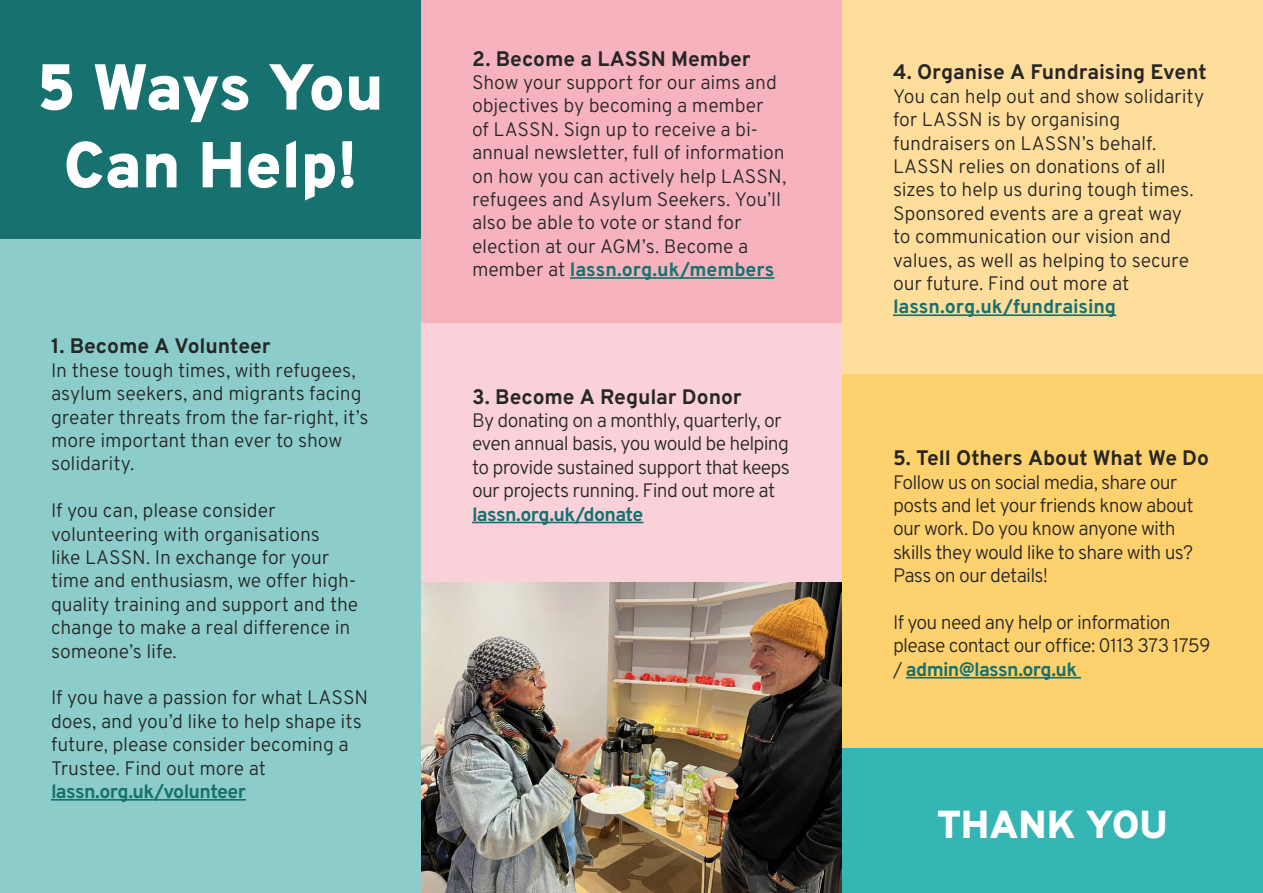
<style>
.page{position:relative;width:1263px;height:893px;background:#fff}
.page>*{position:absolute;margin:0;border:0;box-sizing:border-box;transform-origin:0 0}
.t1{font:900 64.8px/77.7px "Overpass";letter-spacing:-.015em;color:#fff;text-align:center}
.t2{font:900 39px "Overpass";color:#fff}
.t3{font:700 21px "Overpass";letter-spacing:-.005em;color:#262626}
.t4{font:300 19.5px/23.4px "Overpass";letter-spacing:-.01em;color:#262626}
.t5{font:300 19.5px/23.4px "Overpass";letter-spacing:-.035em;color:#262626}
.t6{font:700 19.5px "Overpass";letter-spacing:-.03em;color:#17716e}
.t7{font:700 19.5px "Overpass";letter-spacing:-.005em;color:#17716e}
.s1{font-weight:700;color:#17716e}
</style>
<div class="page">
<div style="left:0;top:0;width:421px;height:240px;background:#17716e"></div>
<div style="left:0;top:240px;width:421px;height:653px;background:#8ccdcb"></div>
<hr style="left:51px;top:799px;width:195px;height:2px;background:#17716e">
<div style="left:421px;top:0;width:421px;height:323px;background:#f6b3be"></div>
<hr style="left:570px;top:277px;width:204px;height:2px;background:#17716e">
<div style="left:421px;top:323px;width:421px;height:260px;background:#fad1d8"></div>
<hr style="left:472px;top:522px;width:171px;height:1px;background:#17716e">
<div style="left:842px;top:0;width:421px;height:374px;background:#ffde9c"></div>
<hr style="left:893px;top:314px;width:223px;height:2px;background:#17716e">
<div style="left:842px;top:374px;width:421px;height:374px;background:#fed16f"></div>
<hr style="left:906px;top:677px;width:175px;height:1px;background:#17716e">
<div style="left:842px;top:748px;width:421px;height:145px;background:#35b6b4"></div>
<img style="left:421px;top:583px;width:421px;height:310px">
<h1 class="t1" style="left:37px;top:45px;width:349px">5 Ways You<br>Can Help!</h1>
<p class="t3" style="left:51px;top:329px;width:221px">1. Become A Volunteer</p>
<p class="t4" style="left:51px;top:358px;width:319px">In these tough times, with refugees, asylum seekers, and migrants facing greater threats from the far-right, it’s more important than ever to show solidarity.</p>
<p class="t4" style="left:51px;top:498px;width:309px">If you can, please consider volunteering with organisations<br>like LASSN. In exchange for your time and enthusiasm, we offer high&shy;quality training and support and the change to make a real difference in someone’s life.</p>
<p class="t4" style="left:51px;top:685px;width:319px">If you have a passion for what LASSN does, and you’d like to help shape its future, please consider becoming a<br>Trustee. Find out more at</p>
<p class="t6" style="left:51px;top:775px;width:196px">lassn.org.uk/volunteer</p>
<p class="t3" style="left:472px;top:41px;width:280px">2. Become a LASSN Member</p>
<p class="t4" style="left:472px;top:70px;width:316px">Show your support for our aims and objectives by becoming a member<br>of LASSN. Sign up to receive a bi&shy;annual newsletter, full of information on how you can actively help LASSN, refugees and Asylum Seekers. You’ll also be able to vote or stand for election at our AGM’s. Become a member at <span class="s1">lassn.org.uk/members</span></p>
<p class="t3" style="left:472px;top:379px;width:271px">3. Become A Regular Donor</p>
<p class="t5" style="left:472px;top:408px;width:319px">By donating on a monthly, quarterly, or even annual basis, you would be helping to provide sustained support that keeps our projects running. Find out more at</p>
<p class="t6" style="left:472px;top:498px;width:173px">lassn.org.uk/donate</p>
<p class="t3" style="left:893px;top:55px;width:315px">4. Organise A Fundraising Event</p>
<p class="t4" style="left:893px;top:84px;width:313px">You can help out and show solidarity for LASSN is by organising fundraisers on LASSN’s behalf.<br>LASSN relies on donations of all sizes to help us during tough times.<br>Sponsored events are a great way to communication our vision and values, as well as helping to secure our future. Find out more at</p>
<p class="t7" style="left:893px;top:291px;width:225px">lassn.org.uk/fundraising</p>
<p class="t3" style="left:893px;top:441px;width:318px">5. Tell Others About What We Do</p>
<p class="t5" style="left:893px;top:469px;width:302px">Follow us on social media, share our posts and let your friends know about our work. Do you know anyone with skills they would like to share with us?<br>Pass on our details!</p>
<p class="t5" style="left:893px;top:610px;width:319px">If you need any help or information please contact our office: 0113 373 1759 / <span class="s1">admin@lassn.org.uk</span></p>
<h2 class="t2" style="left:937px;top:793px;width:232px">THANK YOU</h2>
</div>
